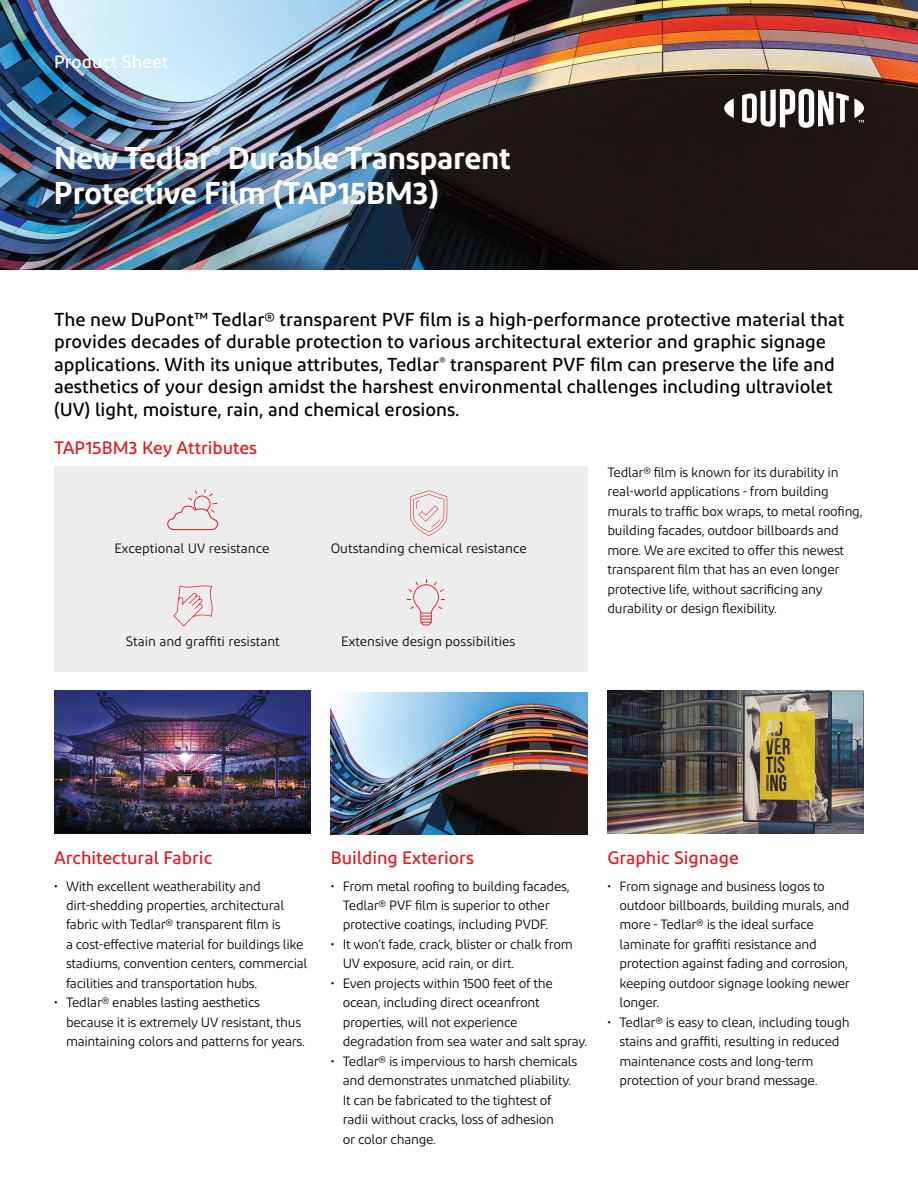
<style>
.page{position:relative;width:918px;height:1188px;background:#fff}
.page>*{position:absolute;margin:0;border:0;box-sizing:border-box;transform-origin:0 0}
.t1{font:600 31.5px/34.5px "Diodrum";letter-spacing:-.01em;color:#fff}
.t2{font:500 18.75px/22.5px "Diodrum";color:#000}
.t3{font:500 18px "Diodrum";color:#e11b22}
.t4{font:500 18px "Diodrum";color:#fff}
.t5{font:13.5px/19.5px "Diodrum";letter-spacing:-.02em;color:#000}
.t6{font:13.5px "Diodrum";color:#000}
</style>
<div class="page">
<img style="left:0;top:0;width:918px;height:270px">
<svg style="left:724px;top:98px;width:10px;height:20px"></svg>
<svg style="left:742px;top:89px;width:122px;height:39px"></svg>
<img style="left:54px;top:691px;width:256px;height:142px">
<img style="left:331px;top:692px;width:256px;height:143px">
<img style="left:608px;top:691px;width:256px;height:142px">
<div style="left:54px;top:467px;width:533px;height:205px;background:#ededee"></div>
<svg style="left:167px;top:489px;width:51px;height:41px"></svg>
<svg style="left:410px;top:490px;width:37px;height:46px"></svg>
<svg style="left:174px;top:586px;width:38px;height:40px"></svg>
<svg style="left:407px;top:579px;width:38px;height:46px"></svg>
<h3 class="t4" style="left:54px;top:50px;width:116px">Product Sheet</h3>
<h1 class="t1" style="left:54px;top:140px;width:458px">New Tedlar<sup>®</sup> Durable Transparent<br>Protective Film (TAP15BM3)</h1>
<p class="t2" style="left:54px;top:308px;width:792px">The new DuPont™ Tedlar® transparent PVF film is a high-performance protective material that provides decades of durable protection to various architectural exterior and graphic signage applications. With its unique attributes, Tedlar<sup>®</sup> transparent PVF film can preserve the life and aesthetics of your design amidst the harshest environmental challenges including ultraviolet (UV) light, moisture, rain, and chemical erosions.</p>
<h3 class="t3" style="left:54px;top:437px;width:205px">TAP15BM3 Key Attributes</h3>
<p class="t6" style="left:114px;top:540px;width:157px">Exceptional UV resistance</p>
<p class="t6" style="left:331px;top:540px;width:198px">Outstanding chemical resistance</p>
<p class="t6" style="left:126px;top:633px;width:156px">Stain and graffiti resistant</p>
<p class="t6" style="left:341px;top:633px;width:176px">Extensive design possibilities</p>
<p class="t5" style="left:608px;top:462px;width:256px">Tedlar® film is known for its durability in real-world applications - from building murals to traffic box wraps, to metal roofing, building facades, outdoor billboards and more. We are excited to offer this newest transparent film that has an even longer protective life, without sacrificing any durability or design flexibility.</p>
<h3 class="t3" style="left:54px;top:847px;width:160px">Architectural Fabric</h3>
<p class="t5" style="left:66px;top:876px;width:243px;text-indent:-12px">• With excellent weatherability and dirt-shedding properties, architectural fabric with Tedlar® transparent film is<br>a cost-effective material for buildings like stadiums, convention centers, commercial facilities and transportation hubs.</p>
<p class="t5" style="left:66px;top:993px;width:240px;text-indent:-12px">• Tedlar® enables lasting aesthetics because it is extremely UV resistant, thus maintaining colors and patterns for years.</p>
<h3 class="t3" style="left:331px;top:847px;width:145px">Building Exteriors</h3>
<p class="t5" style="left:343px;top:876px;width:228px;text-indent:-12px">• From metal roofing to building facades,<br>Tedlar® PVF film is superior to other protective coatings, including PVDF.</p>
<p class="t5" style="left:343px;top:934px;width:232px;text-indent:-12px">• It won’t fade, crack, blister or chalk from<br>UV exposure, acid rain, or dirt.</p>
<p class="t5" style="left:343px;top:973px;width:246px;text-indent:-12px">• Even projects within 1500 feet of the ocean, including direct oceanfront properties, will not experience degradation from sea water and salt spray.</p>
<p class="t5" style="left:343px;top:1051px;width:236px;text-indent:-12px">• Tedlar® is impervious to harsh chemicals and demonstrates unmatched pliability.<br>It can be fabricated to the tightest of radii without cracks, loss of adhesion<br>or color change.</p>
<h3 class="t3" style="left:608px;top:847px;width:133px">Graphic Signage</h3>
<p class="t5" style="left:620px;top:876px;width:232px;text-indent:-12px">• From signage and business logos to outdoor billboards, building murals, and more - Tedlar® is the ideal surface laminate for graffiti resistance and protection against fading and corrosion, keeping outdoor signage looking newer longer.</p>
<p class="t5" style="left:620px;top:1012px;width:232px;text-indent:-12px">• Tedlar® is easy to clean, including tough stains and graffiti, resulting in reduced maintenance costs and long-term protection of your brand message.</p>
</div>
